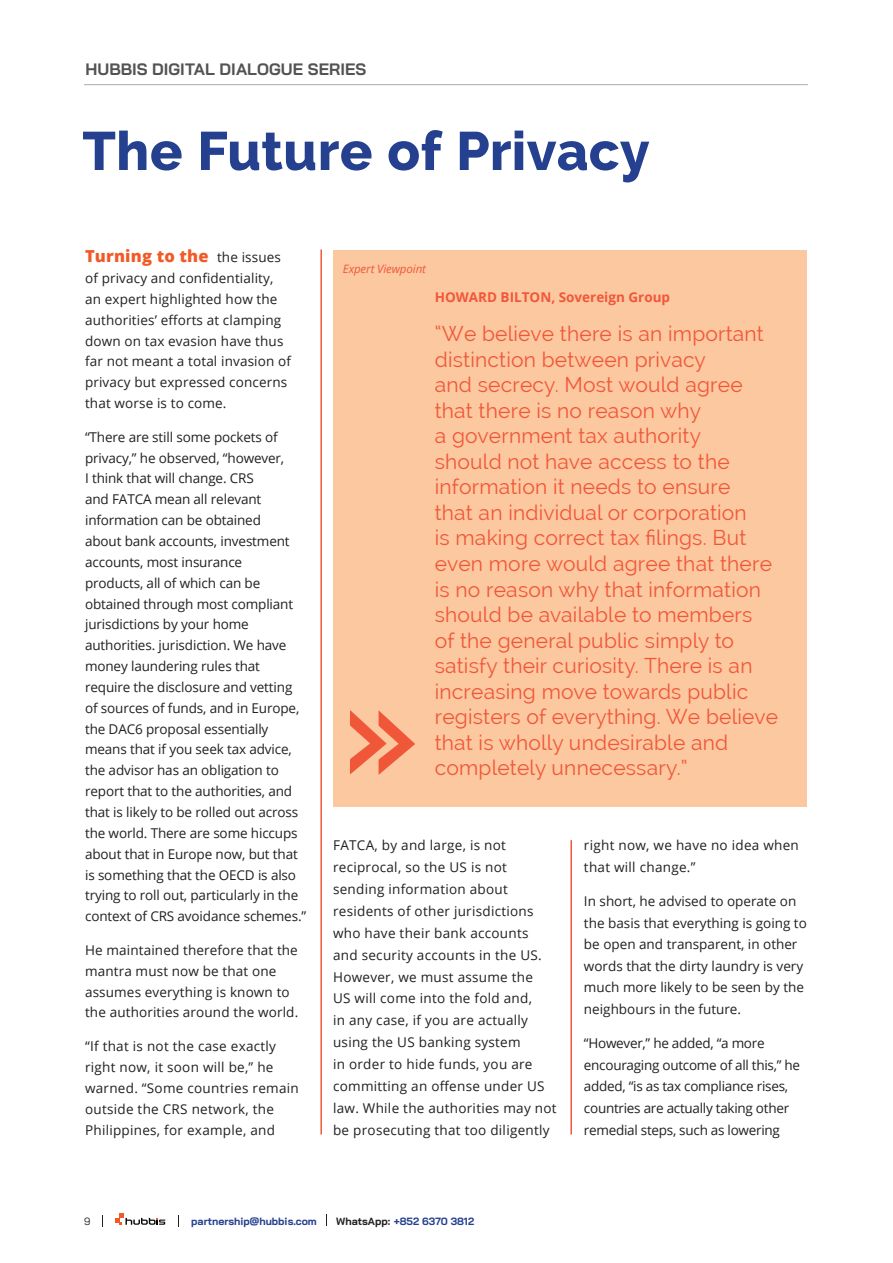
<style>
.page{position:relative;width:893px;height:1263px;background:#fff}
.page>*{position:absolute;margin:0;border:0;box-sizing:border-box;transform-origin:0 0}
.BIG_HEADER_BLUE{font:800 54px "Raleway";letter-spacing:.005em;color:#25408f}
.PULL_QUOTE{font:21px/25.5px "Raleway";letter-spacing:.01em;color:#f05739}
.t1{font:700 16.5px "Bai Jamjuree";color:#535355}
.t2{font:800 16.5px "Open Sans";letter-spacing:.01em;color:#f15a27}
.t3{font:13.5px/20.9px "Open Sans";color:#231f20}
.t4{font:13.5px/21.9px "Open Sans";letter-spacing:.02em;color:#231f20}
.t5{font:13.5px/21.6px "Open Sans";letter-spacing:-.02em;color:#231f20}
.t6{font:700 13.5px "Open Sans";color:#f05739}
.t7{font:italic 11.55px "Open Sans";letter-spacing:-.01em;color:#f05739}
.t8{font:700 10.5px "Bai Jamjuree";color:#25408f}
.t9{font:10.5px "Bai Jamjuree";color:#231f20}
.s1{font-weight:400;font-size:13.5px;color:#231f20}
.s2{color:#231f20}
</style>
<div class="page">
<hr style="left:84px;top:84px;width:724px;height:1px;background:#adadad">
<svg style="left:115px;top:1213px;width:50px;height:12px"></svg>
<hr style="left:320px;top:249px;width:2px;height:885px;background:#f05739">
<hr style="left:570px;top:840px;width:2px;height:294px;background:#f05739">
<div style="left:333px;top:250px;width:474px;height:556px;background:#fcc8a0"></div>
<svg style="left:350px;top:710px;width:65px;height:65px"></svg>
<p class="t1" style="left:85px;top:59px;width:282px">HUBBIS DIGITAL DIALOGUE SERIES</p>
<p class="BIG_HEADER_BLUE" style="left:82px;top:120px;width:569px">The Future of Privacy</p>
<p class="t2" style="left:85px;top:244px;width:197px">Turning to the <span class="s1">the issues</span></p>
<p class="t3" style="left:85px;top:267px;width:207px">of privacy and confidentiality, an expert highlighted how the authorities’ efforts at clamping down on tax evasion have thus far not meant a total invasion of privacy but expressed concerns that worse is to come.</p>
<p class="t3" style="left:85px;top:426px;width:223px">“There are still some pockets of privacy,” he observed, “however,<br>I think that will change. CRS<br>and FATCA mean all relevant information can be obtained<br>about bank accounts, investment accounts, most insurance<br>products, all of which can be obtained through most compliant jurisdictions by your home authorities. jurisdiction. We have money laundering rules that require the disclosure and vetting of sources of funds, and in Europe, the DAC6 proposal essentially means that if you seek tax advice, the advisor has an obligation to report that to the authorities, and that is likely to be rolled out across the world. There are some hiccups about that in Europe now, but that is something that the OECD is also trying to roll out, particularly in the context of CRS avoidance schemes.”</p>
<p class="t3" style="left:85px;top:939px;width:215px">He maintained therefore that the mantra must now be that one assumes everything is known to the authorities around the world.</p>
<p class="t4" style="left:85px;top:1035px;width:215px;line-height:20.9px">“If that is not the case exactly right now, it soon will be,” he warned. “Some countries remain outside the CRS network, the<br>Philippines, for example, and</p>
<p class="t7" style="left:343px;top:261px;width:85px">Expert Viewpoint</p>
<p class="t6" style="left:435px;top:287px;width:237px">HOWARD BILTON, Sovereign Group</p>
<p class="PULL_QUOTE" style="left:435px;top:321px;width:345px">“We believe there is an important distinction between privacy<br>and secrecy. Most would agree that there is no reason why<br>a government tax authority<br>should not have access to the information it needs to ensure<br>that an individual or corporation<br>is making correct tax filings. But even more would agree that there is no reason why that information should be available to members<br>of the general public simply to satisfy their curiosity. There is an increasing move towards public registers of everything. We believe that is wholly undesirable and completely unnecessary.”</p>
<p class="t4" style="left:333px;top:834px;width:225px">FATCA, by and large, is not reciprocal, so the US is not sending information about residents of other jurisdictions who have their bank accounts<br>and security accounts in the US.<br>However, we must assume the<br>US will come into the fold and,<br>in any case, if you are actually using the US banking system<br>in order to hide funds, you are committing an offense under US law. While the authorities may not be prosecuting that too diligently</p>
<p class="t4" style="left:584px;top:834px;width:216px">right now, we have no idea when that will change.”</p>
<p class="t3" style="left:584px;top:890px;width:224px;line-height:21.6px">In short, he advised to operate on the basis that everything is going to be open and transparent, in other words that the dirty laundry is very much more likely to be seen by the neighbours in the future.</p>
<p class="t5" style="left:584px;top:1032px;width:218px">“However,” he added, “a more encouraging outcome of all this,” he added, “is as tax compliance rises, countries are actually taking other remedial steps, such as lowering</p>
<p class="t9" style="left:84px;top:1212px;width:8px">9</p>
<p class="t8" style="left:191px;top:1215px;width:127px">partnership@hubbis.com</p>
<p class="t8" style="left:336px;top:1215px;width:139px"><span class="s2">WhatsApp:</span> +852 6370 3812</p>
</div>
